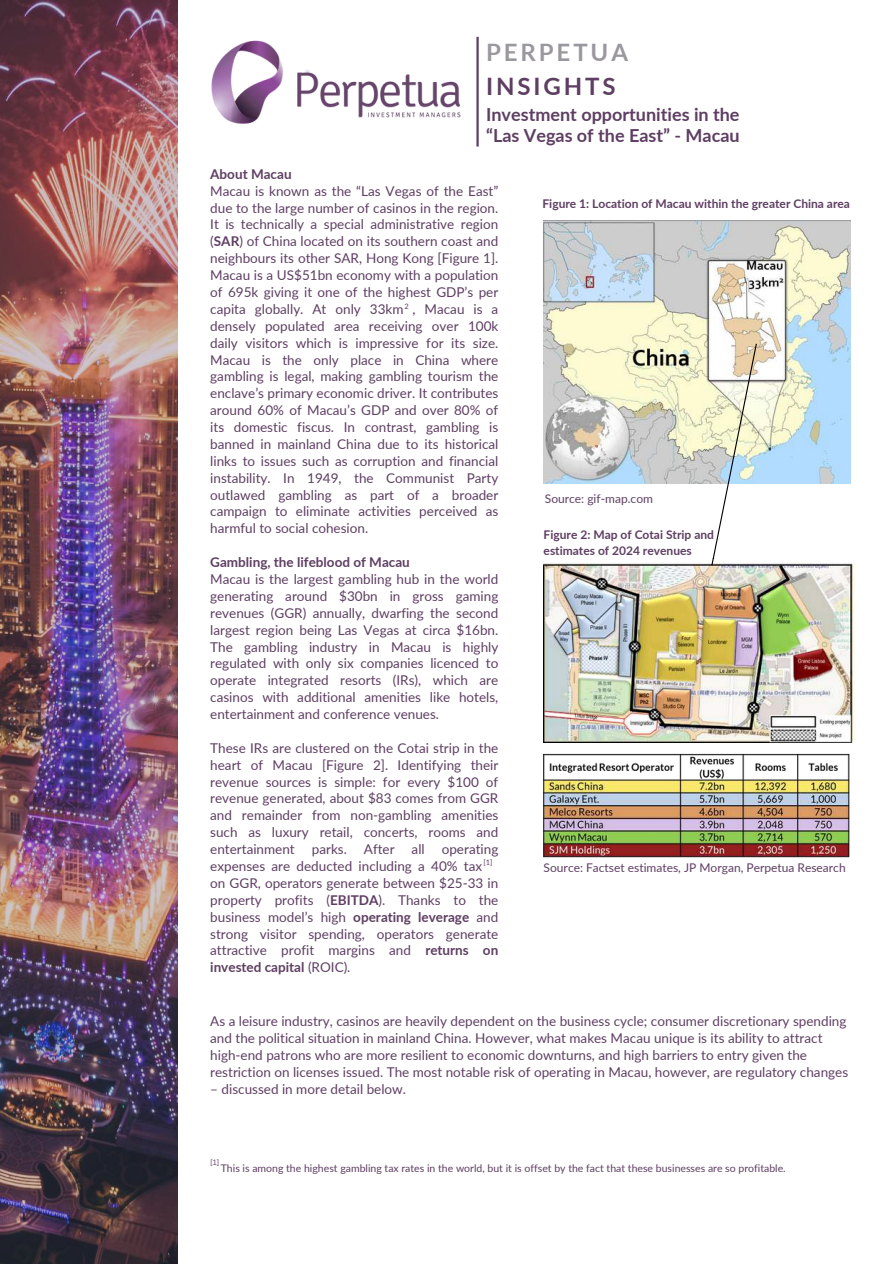
<style>
.page{position:relative;width:894px;height:1264px;background:#fff}
.page>*{position:absolute;margin:0;border:0;box-sizing:border-box;transform-origin:0 0}
.t1{font:700 24px "Lato";letter-spacing:.12em;color:#9b979f}
.t2{font:700 24px "Lato";letter-spacing:.12em;color:#5e3e62}
.t3{font:700 18px/21.3px "Lato";color:#5e3e62}
.t4{font:13.5px/17px "Lato";color:#5e3e62;text-align:justify}
.t5{font:700 13.5px "Lato";color:#5e3e62}
.t6{font:700 12px/16px "Lato";color:#5e3e62}
.t7{font:12px "Lato";color:#5e3e62}
.t8{font:10.5px "Lato";color:#5e3e62}
.t9{font:7.5px "Lato";color:#5e3e62}
.t10{font:7.5px "Canva Sans";color:#5e3e62}
.s1{font-weight:700}
.s2{color:#fff}
</style>
<div class="page">
<img style="left:177px;top:0;width:302px;height:199px">
<img style="left:0;top:0;width:177px;height:1263px">
<img style="left:543px;top:220px;width:307px;height:263px">
<img style="left:543px;top:563px;width:311px;height:179px">
<img style="left:543px;top:753px;width:306px;height:105px">
<svg style="left:710px;top:342px;width:47px;height:224px"></svg>
<hr style="left:476px;top:37px;width:2px;height:109px;background:#5e3e62">
<h1 class="t1" style="left:486px;top:34px;width:143px">PERPETUA</h1>
<h1 class="t2" style="left:486px;top:69px;width:131px">INSIGHTS</h1>
<h2 class="t3" style="left:486px;top:103px;width:255px">Investment opportunities in the “Las Vegas of the East” - Macau</h2>
<p class="t5" style="left:210px;top:164px;width:83px">About Macau</p>
<p class="t4" style="left:210px;top:182px;width:289px">Macau is known as the “Las Vegas of the East” due to the large number of casinos in the region.<br>It is technically a special administrative region (<span class="s1">SAR</span>) of China located on its southern coast and neighbours its other SAR, Hong Kong [Figure 1].<br>Macau is a US$51bn economy with a population of 695k giving it one of the highest GDP’s per capita globally. At only 33km , Macau is a densely populated area receiving over 100k daily visitors which is impressive for its size.<br>Macau is the only place in China where gambling is legal, making gambling tourism the enclave’s primary economic driver. It contributes around 60% of Macau’s GDP and over 80% of its domestic fiscus. In contrast, gambling is banned in mainland China due to its historical links to issues such as corruption and financial instability. In 1949, the Communist Party outlawed gambling as part of a broader campaign to eliminate activities perceived as harmful to social cohesion.</p>
<p class="t5" style="left:210px;top:552px;width:201px">Gambling, the lifeblood of Macau</p>
<p class="t4" style="left:210px;top:570px;width:289px">Macau is the largest gambling hub in the world generating around $30bn in gross gaming revenues (GGR) annually, dwarfing the second largest region being Las Vegas at circa $16bn.<br>The gambling industry in Macau is highly regulated with only six companies licenced to operate integrated resorts (IRs), which are casinos with additional amenities like hotels, entertainment and conference venues.</p>
<p class="t4" style="left:210px;top:739px;width:289px">These IRs are clustered on the Cotai strip in the heart of Macau [Figure 2]. Identifying their revenue sources is simple: for every $100 of revenue generated, about $83 comes from GGR and remainder from non-gambling amenities such as luxury retail, concerts, rooms and entertainment</p>
<p class="t9" style="left:404px;top:301px;width:6px">2</p>
<p class="t4" style="left:312px;top:840px;width:37px">parks.</p>
<p class="t4" style="left:364px;top:840px;width:32px">After</p>
<p class="t4" style="left:411px;top:840px;width:15px">all</p>
<p class="t4" style="left:210px;top:840px;width:289px;text-indent:231px">operating expenses are deducted including a 40% tax<span class="s2">[1] </span>on GGR, operators generate between $25-33 in property profits (<span class="s1">EBITDA</span>). Thanks to the business model’s high <span class="s1">operating leverage</span> and strong visitor spending, operators generate attractive profit margins and <span class="s1">returns on invested capital</span> (ROIC).</p>
<p class="t9" style="left:483px;top:856px;width:10px">[1]</p>
<p class="t6" style="left:542px;top:195px;width:309px">Figure 1: Location of Macau within the greater China area</p>
<p class="t7" style="left:544px;top:490px;width:110px">Source: gif-map.com</p>
<p class="t6" style="left:543px;top:526px;width:172px">Figure 2: Map of Cotai Strip and estimates of 2024 revenues</p>
<p class="t7" style="left:543px;top:859px;width:303px">Source: Factset estimates, JP Morgan, Perpetua Research</p>
<p class="t4" style="left:210px;top:1012px;width:639px;text-align:left">As a leisure industry, casinos are heavily dependent on the business cycle; consumer discretionary spending and the political situation in mainland China. However, what makes Macau unique is its ability to attract high-end patrons who are more resilient to economic downturns, and high barriers to entry given the restriction on licenses issued. The most notable risk of operating in Macau, however, are regulatory changes</p>
<p class="t4" style="left:210px;top:1079px;width:197px">– discussed in more detail below.</p>
<p class="t10" style="left:210px;top:1157px;width:11px">[1]</p>
<p class="t8" style="left:221px;top:1160px;width:566px">This is among the highest gambling tax rates in the world, but it is offset by the fact that these businesses are so profitable.</p>
</div>
